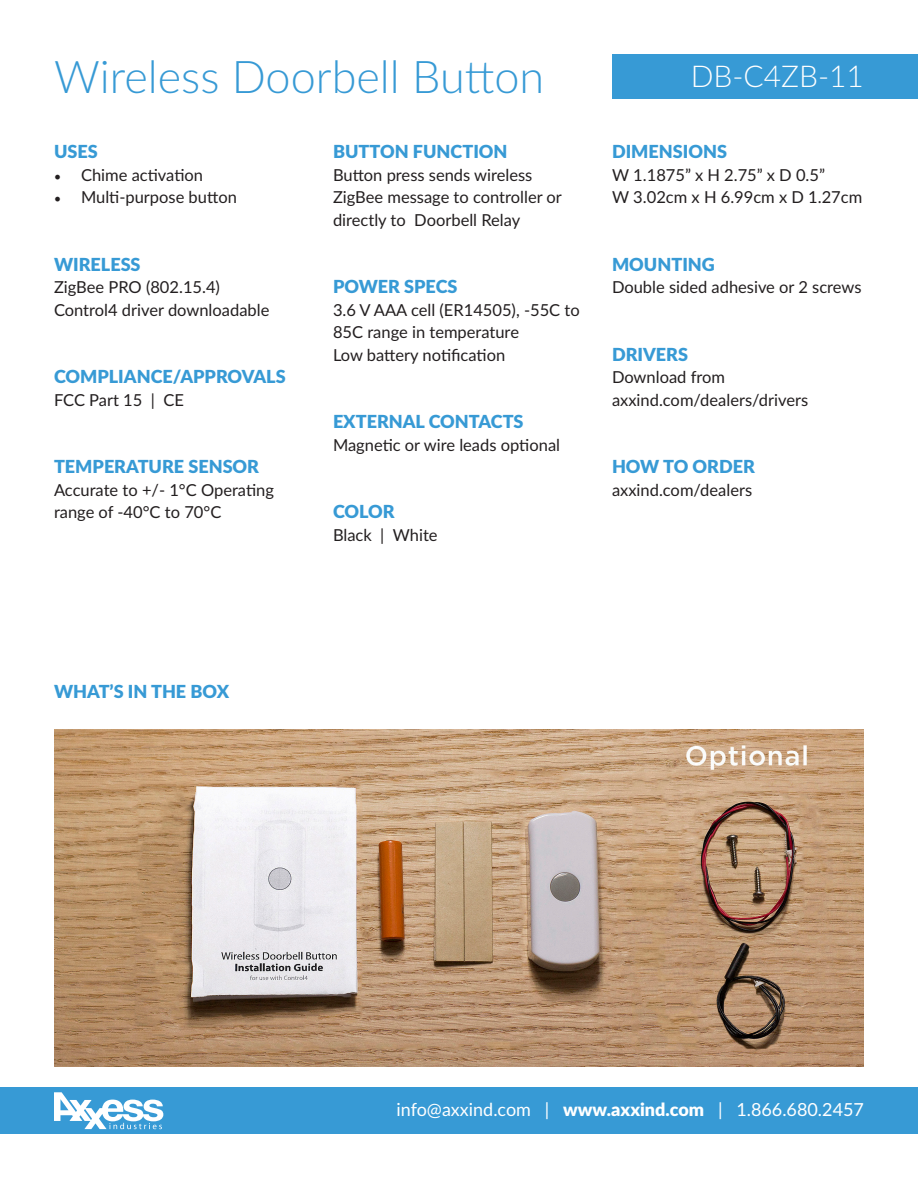
<style>
.page{position:relative;width:918px;height:1188px;background:#fff}
.page>*{position:absolute;margin:0;border:0;box-sizing:border-box;transform-origin:0 0}
.t1{font:300 45px "Lato";color:#379ad5}
.t2{font:300 30px "Lato";color:#fff}
.t3{font:900 18px "Lato";color:#379ad5}
.t4{font:18px "Lato";color:#fff}
.t5{font:16.5px/22.5px "Lato";color:#231f20}
.s1{font-family:"Minion Pro";font-size:18px}
.s2{font-weight:900}
</style>
<div class="page">
<div style="left:0;top:1088px;width:918px;height:46px;background:#379ad5"></div>
<svg style="left:54px;top:1092px;width:109px;height:37px"></svg>
<div style="left:612px;top:54px;width:306px;height:45px;background:#379ad5"></div>
<img style="left:54px;top:729px;width:810px;height:337px">
<p class="t1" style="left:54px;top:46px;width:492px">Wireless Doorbell Button</p>
<p class="t2" style="left:691px;top:56px;width:175px">DB-C4ZB-11</p>
<p class="t3" style="left:54px;top:138px;width:45px">USES</p>
<p class="t5" style="left:54px;top:163px;width:151px"><span class="s1">•</span> Chime activation</p>
<p class="t5" style="left:54px;top:186px;width:184px"><span class="s1">•</span> Multi-purpose button</p>
<p class="t3" style="left:54px;top:251px;width:88px">WIRELESS</p>
<p class="t5" style="left:54px;top:276px;width:168px">ZigBee PRO (802.15.4)</p>
<p class="t5" style="left:54px;top:298px;width:217px">Control4 driver downloadable</p>
<p class="t3" style="left:54px;top:363px;width:233px">COMPLIANCE/APPROVALS</p>
<p class="t5" style="left:54px;top:388px;width:131px">FCC Part 15 | CE</p>
<p class="t3" style="left:54px;top:453px;width:207px">TEMPERATURE SENSOR</p>
<p class="t5" style="left:54px;top:478px;width:222px">Accurate to +/- 1°C Operating range of -40°C to 70°C</p>
<p class="t3" style="left:333px;top:138px;width:176px">BUTTON FUNCTION</p>
<p class="t5" style="left:333px;top:163px;width:231px">Button press sends wireless<br>ZigBee message to controller or directly to Doorbell Relay</p>
<p class="t3" style="left:333px;top:273px;width:126px">POWER SPECS</p>
<p class="t5" style="left:333px;top:298px;width:248px">3.6 V AAA cell (ER14505), -55C to<br>85C range in temperature</p>
<p class="t5" style="left:333px;top:343px;width:174px">Low battery notification</p>
<p class="t3" style="left:333px;top:408px;width:192px">EXTERNAL CONTACTS</p>
<p class="t5" style="left:333px;top:433px;width:229px">Magnetic or wire leads optional</p>
<p class="t3" style="left:333px;top:498px;width:63px">COLOR</p>
<p class="t5" style="left:333px;top:523px;width:106px">Black | White</p>
<p class="t3" style="left:612px;top:138px;width:117px">DIMENSIONS</p>
<p class="t5" style="left:612px;top:163px;width:215px">W 1.1875” x H 2.75” x D 0.5”</p>
<p class="t5" style="left:612px;top:186px;width:252px">W 3.02cm x H 6.99cm x D 1.27cm</p>
<p class="t3" style="left:612px;top:251px;width:104px">MOUNTING</p>
<p class="t5" style="left:612px;top:276px;width:251px">Double sided adhesive or 2 screws</p>
<p class="t3" style="left:612px;top:341px;width:78px">DRIVERS</p>
<p class="t5" style="left:612px;top:366px;width:115px">Download from</p>
<p class="t5" style="left:612px;top:388px;width:198px">axxind.com/dealers/drivers</p>
<p class="t3" style="left:612px;top:453px;width:144px">HOW TO ORDER</p>
<p class="t5" style="left:612px;top:478px;width:142px">axxind.com/dealers</p>
<p class="t3" style="left:54px;top:678px;width:177px">WHAT’S IN THE BOX</p>
<p class="t4" style="left:397px;top:1097px;width:469px">info@axxind.com | <span class="s2">www.axxind.com</span> | 1.866.680.2457</p>
</div>
